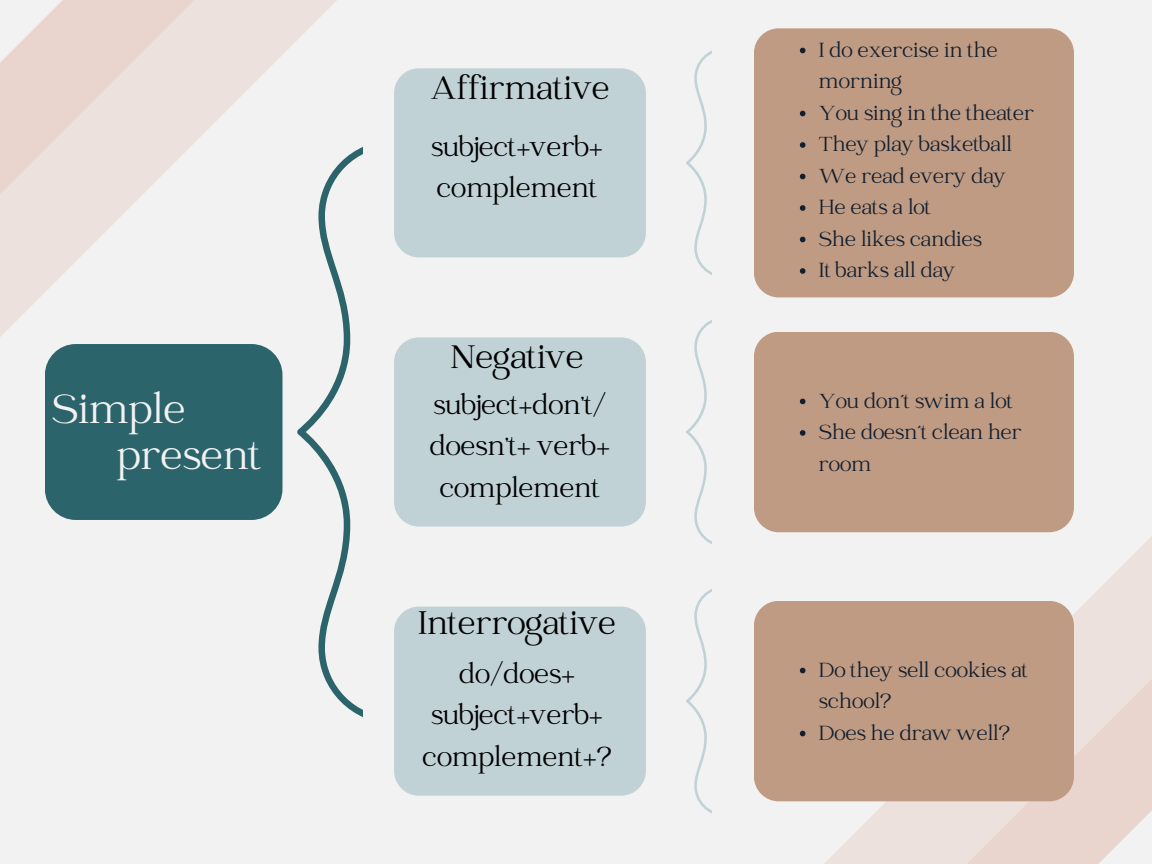
<style>
.page{position:relative;width:1152px;height:864px;background:#f2f2f2}
.page>*{position:absolute;margin:0;border:0;box-sizing:border-box;transform-origin:0 0}
.t1{font:45px "Catchy Mager";color:#f2f2f2}
.t2{font:36px "Catchy Mager";color:#000}
.t3{font:30px/41.7px "Catchy Mager";color:#000;text-align:center}
.t4{font:22.5px/31.5px "Catchy Mager";color:#121f30}
</style>
<div class="page">
<svg style="left:297px;top:147px;width:65px;height:570px"></svg>
<div style="left:45px;top:344px;width:237px;height:176px;background:#2c646c;border-radius:31px"></div>
<div style="left:394px;top:607px;width:252px;height:189px;background:#c1d2d6;border-radius:25px"></div>
<svg style="left:686px;top:51px;width:26px;height:224px"></svg>
<svg style="left:686px;top:320px;width:26px;height:224px"></svg>
<svg style="left:686px;top:589px;width:26px;height:224px"></svg>
<svg style="left:818px;top:532px;width:334px;height:332px"></svg>
<svg style="left:961px;top:666px;width:191px;height:198px;background:#ead9d4"></svg>
<div style="left:754px;top:601px;width:320px;height:200px;background:#bf9b83;border-radius:25px"></div>
<div style="left:394px;top:337px;width:252px;height:190px;background:#c1d2d6;border-radius:25px"></div>
<div style="left:394px;top:68px;width:252px;height:189px;background:#c1d2d6;border-radius:25px"></div>
<div style="left:754px;top:332px;width:320px;height:200px;background:#bf9b83;border-radius:25px"></div>
<div style="left:754px;top:28px;width:319px;height:269px;background:#bf9b83;border-radius:25px"></div>
<svg style="left:0;top:0;width:337px;height:337px"></svg>
<svg style="left:0;top:0;width:194px;height:203px;background:#ebddd8"></svg>
<svg style="left:800px;top:48px;width:5px;height:5px"></svg>
<svg style="left:800px;top:111px;width:5px;height:5px"></svg>
<svg style="left:800px;top:142px;width:5px;height:6px"></svg>
<svg style="left:800px;top:174px;width:5px;height:5px"></svg>
<svg style="left:800px;top:205px;width:5px;height:6px"></svg>
<svg style="left:800px;top:237px;width:5px;height:5px"></svg>
<svg style="left:800px;top:268px;width:5px;height:6px"></svg>
<svg style="left:800px;top:399px;width:5px;height:5px"></svg>
<svg style="left:800px;top:430px;width:5px;height:6px"></svg>
<svg style="left:800px;top:668px;width:5px;height:5px"></svg>
<svg style="left:800px;top:731px;width:5px;height:5px"></svg>
<p class="t1" style="left:52px;top:387px;width:135px">Simple</p>
<p class="t1" style="left:117px;top:433px;width:146px">present</p>
<p class="t2" style="left:430px;top:71px;width:181px">Affirmative</p>
<p class="t3" style="left:431px;top:128px;width:173px;text-align:left">subject+verb+ complement</p>
<p class="t2" style="left:451px;top:340px;width:135px">Negative</p>
<p class="t3" style="left:430px;top:386px;width:182px">subject+don’t/ doesn’t+ verb+ complement</p>
<h1 class="t2" style="left:418px;top:606px;width:199px">Interrogative</h1>
<p class="t3" style="left:423px;top:655px;width:190px">do/does+ subject+verb+ complement+?</p>
<h1 class="t4" style="left:819px;top:36px;width:180px">I do exercise in the morning</h1>
<h2 class="t4" style="left:819px;top:99px;width:217px">You sing in the theater</h2>
<h3 class="t4" style="left:819px;top:130px;width:195px">They play basketball</h3>
<h3 class="t4" style="left:819px;top:162px;width:189px">We read every day</h3>
<h2 class="t4" style="left:819px;top:193px;width:114px">He eats a lot</h2>
<h2 class="t4" style="left:819px;top:225px;width:165px">She likes candies</h2>
<h3 class="t4" style="left:819px;top:256px;width:138px">It barks all day</h3>
<p class="t4" style="left:819px;top:387px;width:196px">You don´t swim a lot</p>
<p class="t4" style="left:819px;top:418px;width:204px">She doesn´t clean her room</p>
<p class="t4" style="left:819px;top:656px;width:211px">Do they sell cookies at school?</p>
<p class="t4" style="left:819px;top:719px;width:193px">Does he draw well?</p>
</div>
